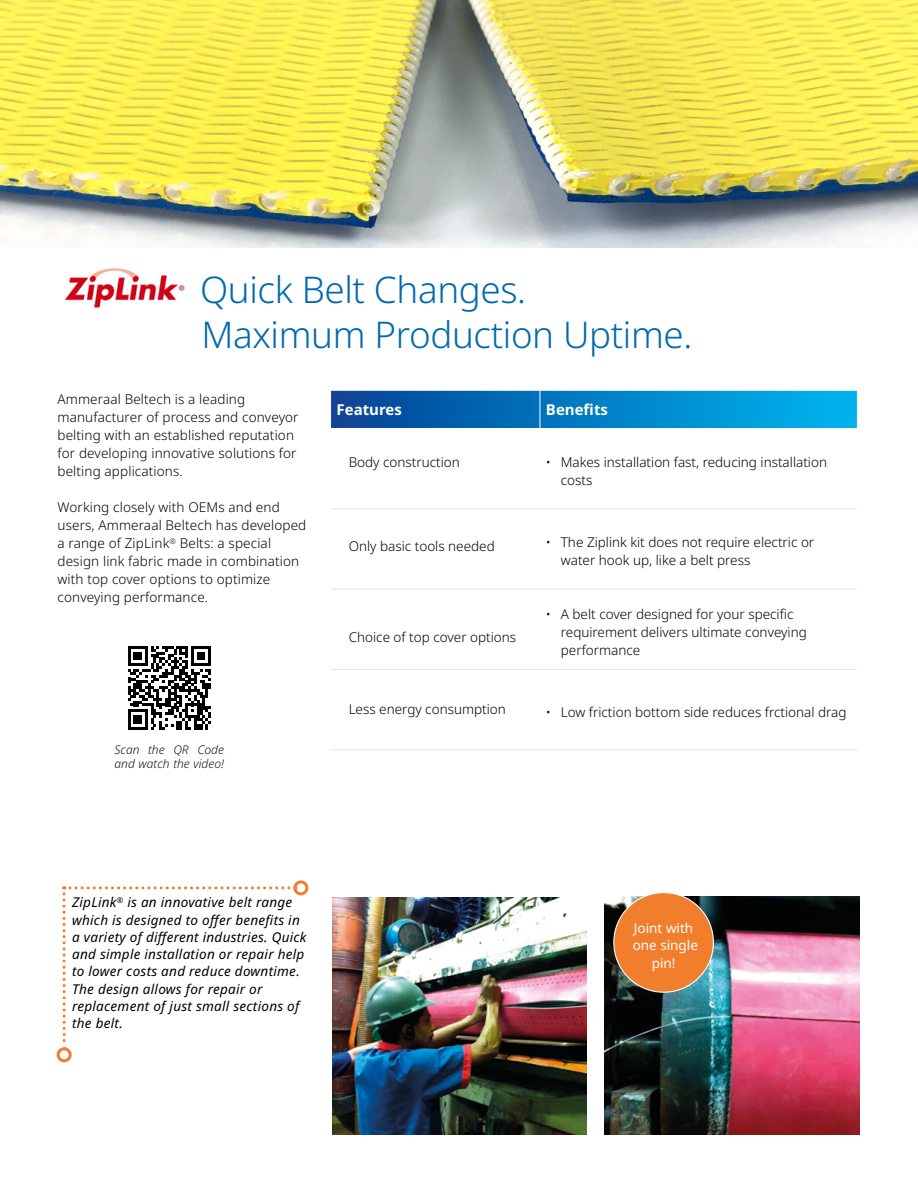
<style>
.page{position:relative;width:918px;height:1188px;background:#fff}
.page>*{position:absolute;margin:0;border:0;box-sizing:border-box;transform-origin:0 0}
.t1{font:300 36.75px/44.1px "Noto Sans";letter-spacing:-.01em;color:#006aad}
.t2{font:700 15px "Noto Sans";color:#fff}
.t3{font:300 13.5px/18px "Noto Sans";color:#000}
.t4{font:italic 13.5px/17.2px "Noto Sans";letter-spacing:.02em;color:#000}
.t5{font:13.5px/17.2px "Noto Sans";color:#fff;text-align:center}
.t6{font:italic 300 12px/14.4px "Noto Sans";color:#131313}
</style>
<div class="page">
<img style="left:0;top:0;width:918px;height:247px">
<div style="left:57px;top:1047px;width:15px;height:15px;border:3px solid #ed7f30;border-radius:50%"></div>
<svg style="left:63px;top:886px;width:226px;height:164px"></svg>
<div style="left:293px;top:880px;width:15px;height:15px;border:3px solid #ed7f30;border-radius:50%"></div>
<img style="left:332px;top:897px;width:255px;height:238px">
<svg style="left:331px;top:391px;width:526px;height:37px;background:#017cc2"></svg>
<svg style="left:331px;top:508px;width:526px;height:242px"></svg>
<hr style="left:540px;top:391px;width:1px;height:37px;background:#fff">
<hr style="left:540px;top:429px;width:1px;height:80px;background:#fff">
<hr style="left:540px;top:509px;width:1px;height:80px;background:#fff">
<hr style="left:540px;top:589px;width:1px;height:80px;background:#fff">
<hr style="left:540px;top:670px;width:1px;height:80px;background:#fff">
<hr style="left:331px;top:509px;width:209px;height:1px;background:#e6e6e6">
<hr style="left:540px;top:509px;width:317px;height:1px;background:#e6e6e6">
<hr style="left:331px;top:589px;width:209px;height:1px;background:#e6e6e6">
<hr style="left:540px;top:589px;width:317px;height:1px;background:#e6e6e6">
<hr style="left:331px;top:669px;width:209px;height:1px;background:#e6e6e6">
<hr style="left:540px;top:669px;width:317px;height:1px;background:#e6e6e6">
<hr style="left:330px;top:750px;width:210px;height:1px;background:#e6e6e6">
<hr style="left:540px;top:750px;width:318px;height:1px;background:#e6e6e6">
<img style="left:605px;top:897px;width:254px;height:238px">
<div style="left:614px;top:893px;width:99px;height:99px;background:#f07e2d;border-radius:50%"></div>
<img style="left:64px;top:268px;width:121px;height:40px">
<svg style="left:128px;top:646px;width:83px;height:83px"></svg>
<h1 class="t1" style="left:201px;top:269px;width:493px;text-indent:-145px">ZipLink<sup>®</sup> Quick Belt Changes.<br>Maximum Production Uptime.</h1>
<p class="t3" style="left:58px;top:391px;width:243px">Ammeraal Beltech is a leading manufacturer of process and conveyor belting with an established reputation for developing innovative solutions for belting applications.</p>
<p class="t3" style="left:58px;top:499px;width:250px">Working closely with OEMs and end users, Ammeraal Beltech has developed a range of ZipLink<sup>®</sup> Belts: a special design link fabric made in combination with top cover options to optimize conveying performance.</p>
<p class="t2" style="left:337px;top:399px;width:67px">Features</p>
<p class="t2" style="left:546px;top:399px;width:64px">Benefits</p>
<p class="t3" style="left:349px;top:453px;width:113px">Body construction</p>
<p class="t3" style="left:561px;top:453px;width:268px;text-indent:-15px">• Makes installation fast, reducing installation costs</p>
<p class="t3" style="left:349px;top:537px;width:148px">Only basic tools needed</p>
<p class="t3" style="left:561px;top:534px;width:255px;text-indent:-15px">• The Ziplink kit does not require electric or water hook up, like a belt press</p>
<p class="t3" style="left:349px;top:629px;width:169px">Choice of top cover options</p>
<p class="t3" style="left:561px;top:605px;width:247px;text-indent:-15px">• A belt cover designed for your specific requirement delivers ultimate conveying performance</p>
<p class="t6" style="left:115px;top:743px;width:111px">Scan the QR Code and watch the video!</p>
<p class="t3" style="left:349px;top:701px;width:159px">Less energy consumption</p>
<p class="t3" style="left:546px;top:703px;width:302px">• Low friction bottom side reduces frctional drag</p>
<p class="t4" style="left:72px;top:894px;width:236px">ZipLink<sup>®</sup> is an innovative belt range which is designed to offer benefits in a variety of different industries. Quick and simple installation or repair help to lower costs and reduce downtime.<br>The design allows for repair or replacement of just small sections of the belt.</p>
<p class="t5" style="left:633px;top:920px;width:67px">Joint with one single pin!</p>
</div>
